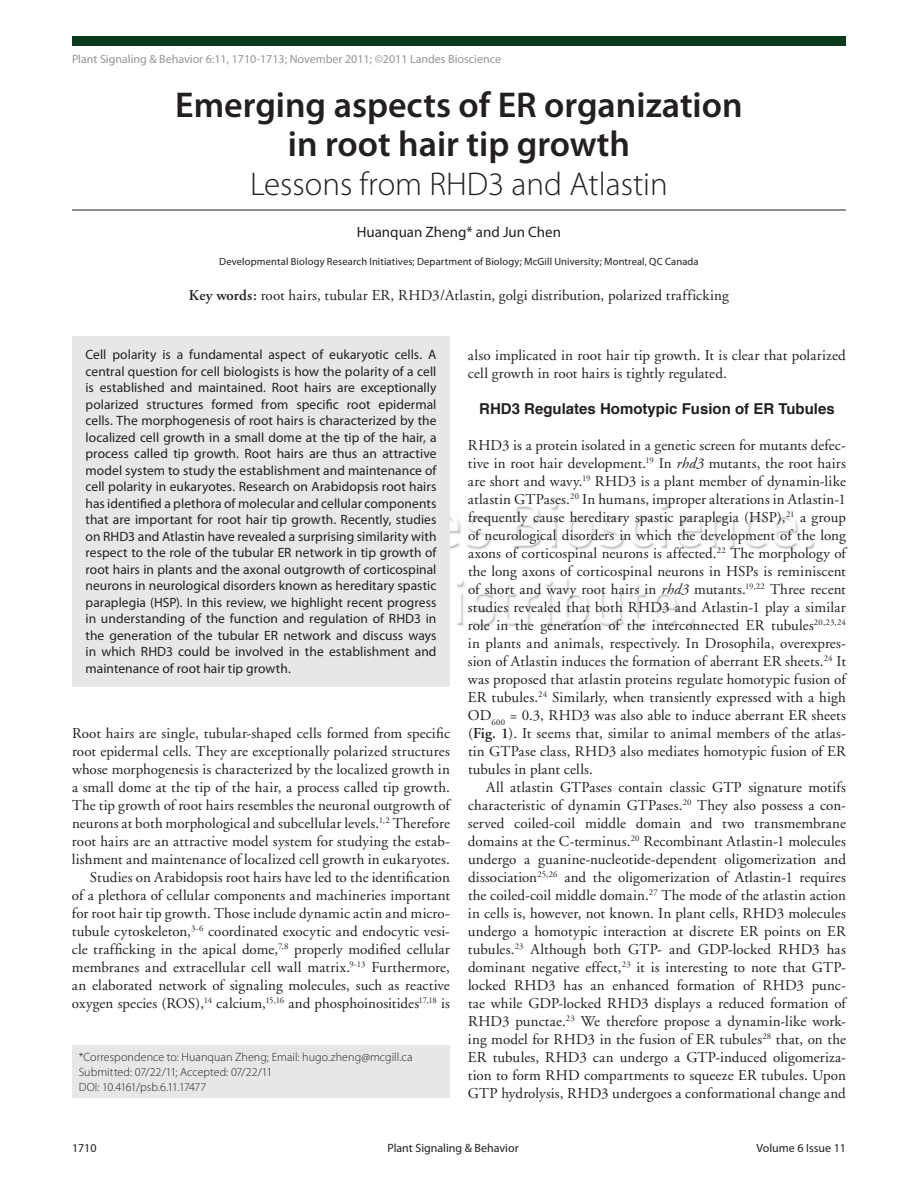
<style>
.page{position:relative;width:918px;height:1188px;background:#fff}
.page>*{position:absolute;margin:0;border:0;box-sizing:border-box;transform-origin:0 0}
.t1{font:600 36px/39px "Myriad Pro";color:#231f20;text-align:center}
.t2{font:300 33px "Myriad Pro";color:#231f20}
.t3{font:15px/18px "Adobe Garamond";letter-spacing:.01em;color:#231f20;text-align:justify}
.t4{font:700 15px "Helvetica";color:#231f20}
.t5{font:15px "Myriad Pro";color:#231f20}
.t6{font:13.5px/16.5px "Myriad Pro";color:#231f20;text-align:justify}
.t7{font:300 12px/15px "Myriad Pro";letter-spacing:.005em;color:#231f20}
.t8{font:12px "Myriad Pro";color:#939598}
.t9{font:12px "Myriad Pro";color:#231f20}
.t10{font:10.5px "Myriad Pro";letter-spacing:.015em;color:#231f20}
.s1{font-weight:600}
.s2{font-style:italic}
</style>
<div class="page">
<img style="left:72px;top:209px;width:774px;height:478px">
<div style="left:72px;top:36px;width:774px;height:10px;background:#0b3b1c"></div>
<div style="left:72px;top:1045px;width:378px;height:53px;background:#e6e7e9"></div>
<div style="left:72px;top:336px;width:378px;height:350px;background:#e6e7e9"></div>
<hr style="left:72px;top:210px;width:774px;height:1px;background:#231f20">
<p class="t8" style="left:72px;top:52px;width:431px">Plant Signaling &amp; Behavior 6:11, 1710-1713; November 2011; ©2011 Landes Bioscience</p>
<h1 class="t1" style="left:175px;top:85px;width:569px">Emerging aspects of ER organization in root hair tip growth</h1>
<h2 class="t2" style="left:250px;top:164px;width:419px">Lessons from RHD3 and Atlastin</h2>
<p class="t5" style="left:357px;top:223px;width:206px">Huanquan Zheng* and Jun Chen</p>
<p class="t10" style="left:219px;top:256px;width:481px">Developmental Biology Research Initiatives; Department of Biology; McGill University; Montreal, QC Canada</p>
<p class="t3" style="left:189px;top:286px;width:542px"><span class="s1">Key words:</span> root hairs, tubular ER, RHD3/Atlastin, golgi distribution, polarized trafficking</p>
<p class="t6" style="left:86px;top:346px;width:353px">Cell polarity is a fundamental aspect of eukaryotic cells. A central question for cell biologists is how the polarity of a cell is established and maintained. Root hairs are exceptionally polarized structures formed from specific root epidermal cells. The morphogenesis of root hairs is characterized by the localized cell growth in a small dome at the tip of the hair, a process called tip growth. Root hairs are thus an attractive model system to study the establishment and maintenance of cell polarity in eukaryotes. Research on Arabidopsis root hairs has identified a plethora of molecular and cellular components that are important for root hair tip growth. Recently, studies on RHD3 and Atlastin have revealed a surprising similarity with respect to the role of the tubular ER network in tip growth of root hairs in plants and the axonal outgrowth of corticospinal neurons in neurological disorders known as hereditary spastic paraplegia (HSP). In this review, we highlight recent progress in understanding of the function and regulation of RHD3 in the generation of the tubular ER network and discuss ways in which RHD3 could be involved in the establishment and maintenance of root hair tip growth.</p>
<p class="t3" style="left:72px;top:725px;width:380px;text-align:right">Root hairs are single, tubular-shaped cells formed from specific root epidermal cells. They are exceptionally polarized structures whose morphogenesis is characterized by the localized growth in a small dome at the tip of the hair, a process called tip growth.<br>The tip growth of root hairs resembles the neuronal outgrowth of neurons at both morphological and subcellular levels.<sup>1,2</sup> Therefore root hairs are an attractive model system for studying the estab&shy;lishment and maintenance of localized cell growth in eukaryotes.<br>Studies on Arabidopsis root hairs have led to the identification<br>of a plethora of cellular components and machineries important for root hair tip growth. Those include dynamic actin and micro&shy;tubule cytoskeleton,<sup>3-6</sup> coordinated exocytic and endocytic vesi&shy;cle trafficking in the apical dome,<sup>7,8</sup> properly modified cellular membranes and extracellular cell wall matrix.<sup>9-13</sup> Furthermore, an elaborated network of signaling molecules, such as reactive oxygen species (ROS),<sup>14</sup> calcium,<sup>15,16</sup> and phosphoinositides<sup>17,18</sup> is</p>
<p class="t7" style="left:79px;top:1049px;width:335px">*Correspondence to: Huanquan Zheng; Email: hugo.zheng@mcgill.ca<br>Submitted: 07/22/11; Accepted: 07/22/11<br>DOI: 10.4161/psb.6.11.17477</p>
<p class="t3" style="left:468px;top:347px;width:379px">also implicated in root hair tip growth. It is clear that polarized cell growth in root hairs is tightly regulated.</p>
<p class="t4" style="left:479px;top:398px;width:357px">RHD3 Regulates Homotypic Fusion of ER Tubules</p>
<p class="t3" style="left:468px;top:437px;width:380px">RHD3 is a protein isolated in a genetic screen for mutants defec&shy;tive in root hair development.<sup>19</sup> In <span class="s2">rhd3</span> mutants, the root hairs are short and wavy.<sup>19</sup> RHD3 is a plant member of dynamin-like atlastin GTPases.<sup>20</sup> In humans, improper alterations in Atlastin-1 frequently cause hereditary spastic paraplegia (HSP),<sup>21</sup> a group of neurological disorders in which the development of the long axons of corticospinal neurons is affected.<sup>22</sup> The morphology of the long axons of corticospinal neurons in HSPs is reminiscent of short and wavy root hairs in <span class="s2">rhd3</span> mutants.<sup>19,22</sup> Three recent studies revealed that both RHD3 and Atlastin-1 play a similar role in the generation of the interconnected ER tubules<sup>20,23,24 </sup>in plants and animals, respectively. In Drosophila, overexpres&shy;sion of Atlastin induces the formation of aberrant ER sheets.<sup>24</sup> It was proposed that atlastin proteins regulate homotypic fusion of ER tubules.<sup>24</sup> Similarly, when transiently expressed with a high OD<sub>600</sub> = 0.3, RHD3 was also able to induce aberrant ER sheets (<span class="s1">Fig. 1</span>). It seems that, similar to animal members of the atlas&shy;tin GTPase class, RHD3 also mediates homotypic fusion of ER tubules in plant cells.</p>
<p class="t3" style="left:468px;top:779px;width:380px;text-indent:18px">All atlastin GTPases contain classic GTP signature motifs characteristic of dynamin GTPases.<sup>20</sup> They also possess a con&shy;served coiled-coil middle domain and two transmembrane domains at the C-terminus.<sup>20</sup> Recombinant Atlastin-1 molecules undergo a guanine-nucleotide-dependent oligomerization and dissociation<sup>25,26</sup> and the oligomerization of Atlastin-1 requires the coiled-coil middle domain.<sup>27</sup> The mode of the atlastin action in cells is, however, not known. In plant cells, RHD3 molecules undergo a homotypic interaction at discrete ER points on ER tubules.<sup>23</sup> Although both GTP- and GDP-locked RHD3 has dominant negative effect,<sup>23</sup> it is interesting to note that GTP&shy;locked RHD3 has an enhanced formation of RHD3 punc&shy;tae while GDP-locked RHD3 displays a reduced formation of RHD3 punctae.<sup>23</sup> We therefore propose a dynamin-like work&shy;ing model for RHD3 in the fusion of ER tubules<sup>28</sup> that, on the ER tubules, RHD3 can undergo a GTP-induced oligomeriza&shy;tion to form RHD compartments to squeeze ER tubules. Upon GTP hydrolysis, RHD3 undergoes a conformational change and</p>
<p class="t9" style="left:72px;top:1141px;width:26px">1710</p>
<p class="t9" style="left:387px;top:1141px;width:133px">Plant Signaling &amp; Behavior</p>
<p class="t9" style="left:757px;top:1141px;width:91px">Volume 6 Issue 11</p>
</div>
